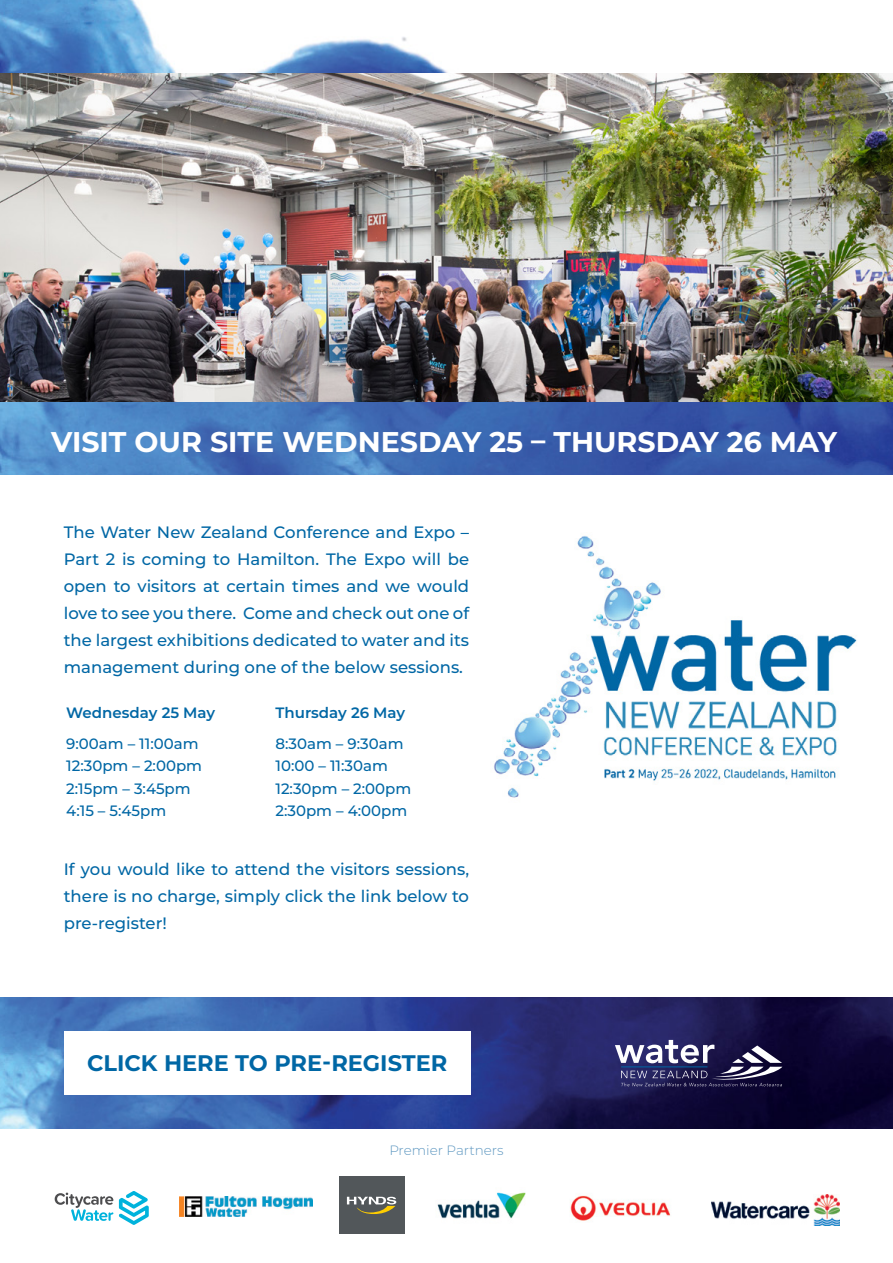
<style>
.page{position:relative;width:893px;height:1263px;background:#fff}
.page>*{position:absolute;margin:0;border:0;box-sizing:border-box;transform-origin:0 0}
.t1{font:700 28.5px "Montserrat";color:#fff}
.t2{font:700 22.5px "Montserrat";color:#0067a5}
.t3{font:500 16.5px/27px "Montserrat";color:#0067a5;text-align:justify}
.t4{font:500 15px/22.2px "Montserrat";color:#0067a5}
.t5{font:600 15px "Montserrat";color:#0067a5}
.t6{font:300 13.5px "Montserrat";color:#5f98c1}
</style>
<div class="page">
<img style="left:0;top:0;width:893px;height:1129px">
<div style="left:0;top:476px;width:893px;height:521px;background:#fff"></div>
<img style="left:0;top:74px;width:893px;height:328px">
<div style="left:64px;top:1031px;width:407px;height:64px;background:#fff"></div>
<img style="left:494px;top:536px;width:363px;height:262px">
<img style="left:437px;top:1192px;width:89px;height:27px">
<img style="left:179px;top:1196px;width:133px;height:20px">
<div style="left:339px;top:1176px;width:65px;height:57px;background:#52575a"></div>
<svg style="left:347px;top:1197px;width:49px;height:17px"></svg>
<img style="left:570px;top:1195px;width:100px;height:26px">
<img style="left:711px;top:1194px;width:128px;height:31px">
<svg style="left:55px;top:1191px;width:94px;height:34px"></svg>
<svg style="left:615px;top:1040px;width:167px;height:46px"></svg>
<h1 class="t1" style="left:51px;top:422px;width:787px">VISIT OUR SITE WEDNESDAY 25 – THURSDAY 26 MAY</h1>
<p class="t3" style="left:64px;top:518px;width:407px">The Water New Zealand Conference and Expo – Part 2 is coming to Hamilton. The Expo will be open to visitors at certain times and we would love to see you there. Come and check out one of the largest exhibitions dedicated to water and its management during one of the below sessions.</p>
<p class="t5" style="left:66px;top:702px;width:151px">Wednesday 25 May</p>
<p class="t4" style="left:66px;top:732px;width:137px">9:00am – 11:00am<br>12:30pm – 2:00pm<br>2:15pm – 3:45pm<br>4:15 – 5:45pm</p>
<p class="t5" style="left:275px;top:702px;width:131px">Thursday 26 May</p>
<p class="t4" style="left:275px;top:732px;width:137px">8:30am – 9:30am<br>10:00 – 11:30am<br>12:30pm – 2:00pm<br>2:30pm – 4:00pm</p>
<p class="t3" style="left:64px;top:855px;width:407px">If you would like to attend the visitors sessions, there is no charge, simply click the link below to pre-register!</p>
<h2 class="t2" style="left:87px;top:1047px;width:362px">CLICK HERE TO PRE-REGISTER</h2>
<p class="t6" style="left:389px;top:1141px;width:116px">Premier Partners</p>
</div>
